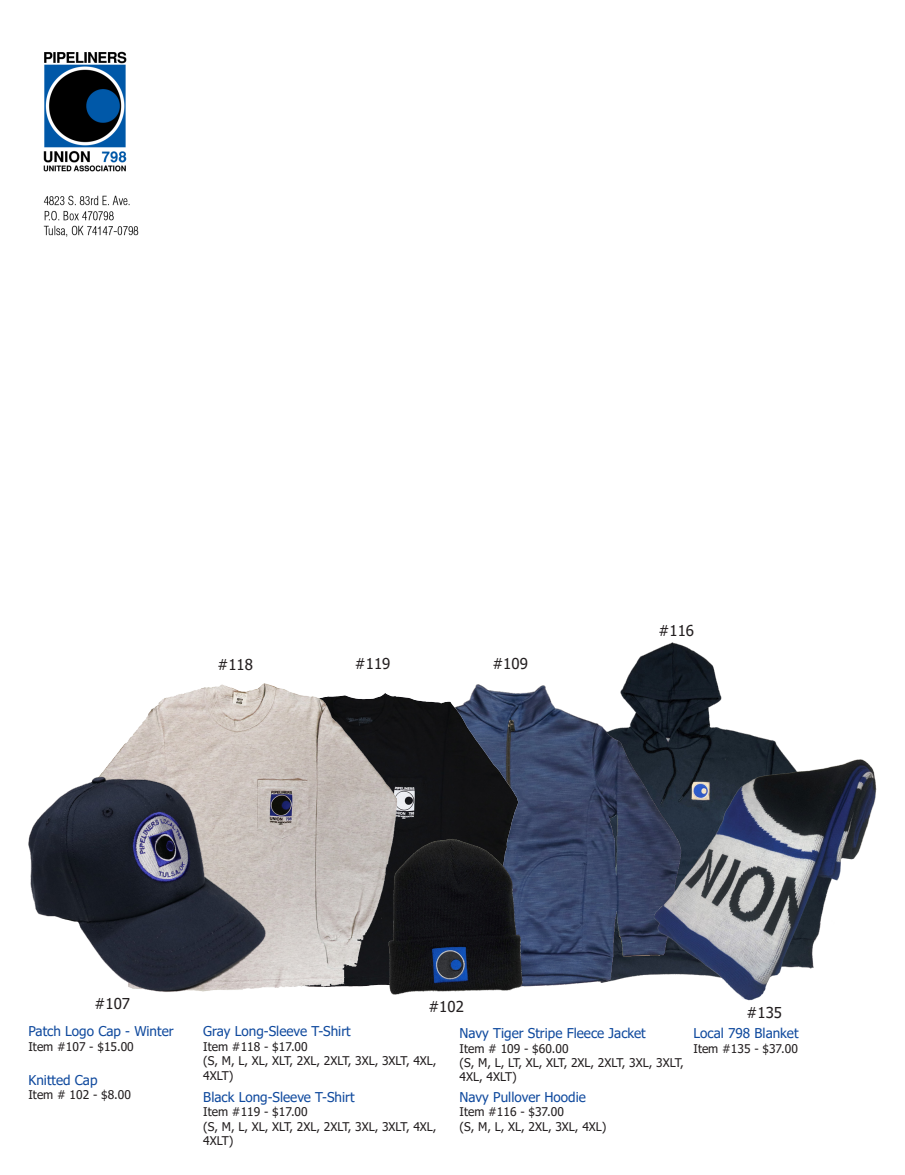
<style>
.page{position:relative;width:905px;height:1175px;background:#fff}
.page>*{position:absolute;margin:0;border:0;box-sizing:border-box;transform-origin:0 0}
.t1{font:15px "Tahoma";color:#231f20}
.Jobs{font:13.5px "Tahoma";color:#104a9e}
.Jobs-2{font:12px/14.4px "Tahoma";color:#231f20}
</style>
<div class="page">
<img style="left:43px;top:51px;width:96px;height:186px">
<img style="left:626px;top:642px;width:158px;height:113px">
<img style="left:473px;top:681px;width:213px;height:306px">
<img style="left:409px;top:690px;width:113px;height:143px">
<img style="left:145px;top:683px;width:264px;height:304px">
<img style="left:654px;top:755px;width:223px;height:246px">
<img style="left:382px;top:833px;width:145px;height:162px">
<img style="left:28px;top:720px;width:307px;height:272px">
<p class="t1" style="left:217px;top:654px;width:37px">#118</p>
<p class="t1" style="left:355px;top:653px;width:37px">#119</p>
<p class="t1" style="left:492px;top:653px;width:37px">#109</p>
<p class="t1" style="left:94px;top:994px;width:37px">#107</p>
<p class="t1" style="left:428px;top:997px;width:37px">#102</p>
<p class="t1" style="left:658px;top:620px;width:37px">#116</p>
<p class="t1" style="left:746px;top:1002px;width:37px">#135</p>
<p class="Jobs" style="left:28px;top:1022px;width:147px">Patch Logo Cap - Winter</p>
<p class="Jobs-2" style="left:28px;top:1039px;width:107px">Item #107 - $15.00</p>
<p class="Jobs" style="left:28px;top:1071px;width:70px">Knitted Cap</p>
<p class="Jobs-2" style="left:28px;top:1088px;width:104px">Item # 102 - $8.00</p>
<p class="Jobs" style="left:203px;top:1022px;width:149px">Gray Long-Sleeve T-Shirt</p>
<p class="Jobs-2" style="left:203px;top:1039px;width:106px">Item #118 - $17.00</p>
<p class="Jobs-2" style="left:203px;top:1054px;width:235px">(S, M, L, XL, XLT, 2XL, 2XLT, 3XL, 3XLT, 4XL,<br>4XLT)</p>
<p class="Jobs" style="left:203px;top:1087px;width:153px">Black Long-Sleeve T-Shirt</p>
<p class="Jobs-2" style="left:203px;top:1105px;width:106px">Item #119 - $17.00</p>
<p class="Jobs-2" style="left:203px;top:1119px;width:235px">(S, M, L, XL, XLT, 2XL, 2XLT, 3XL, 3XLT, 4XL,<br>4XLT)</p>
<p class="Jobs" style="left:459px;top:1024px;width:188px">Navy Tiger Stripe Fleece Jacket</p>
<p class="Jobs-2" style="left:459px;top:1041px;width:111px">Item # 109 - $60.00</p>
<p class="Jobs-2" style="left:459px;top:1056px;width:226px">(S, M, L, LT, XL, XLT, 2XL, 2XLT, 3XL, 3XLT,<br>4XL, 4XLT)</p>
<p class="Jobs" style="left:459px;top:1087px;width:128px">Navy Pullover Hoodie</p>
<p class="Jobs-2" style="left:459px;top:1105px;width:106px">Item #116 - $37.00</p>
<p class="Jobs-2" style="left:459px;top:1119px;width:148px">(S, M, L, XL, 2XL, 3XL, 4XL)</p>
<p class="Jobs" style="left:693px;top:1024px;width:106px">Local 798 Blanket</p>
<p class="Jobs-2" style="left:693px;top:1041px;width:106px">Item #135 - $37.00</p>
</div>
